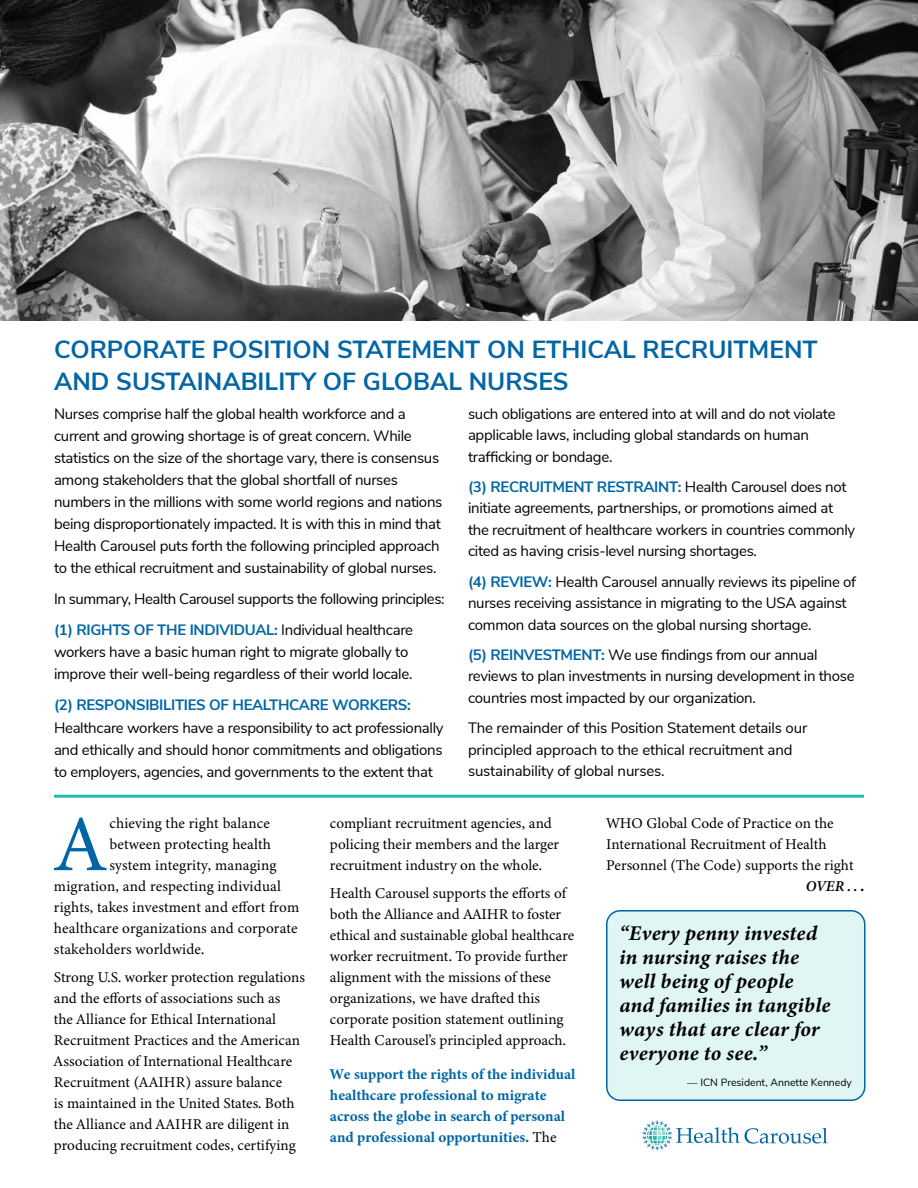
<style>
.page{position:relative;width:918px;height:1188px;background:#fff}
.page>*{position:absolute;margin:0;border:0;box-sizing:border-box;transform-origin:0 0}
.t1{font:79.65px "Minion Variable Concept";color:#0065a4}
.t2{font:700 24.75px/31.5px "Nunito Sans";color:#0065a4}
.t3{font:italic 21px/24px "Minion Variable Concept";letter-spacing:.035em;color:#000}
.t4{font:15px/21.5px "Nunito Sans";letter-spacing:-.02em;color:#000}
.t5{font:15px/21px "Minion Variable Concept";color:#000}
.t6{font:15px/21px "Minion Variable Concept";letter-spacing:.02em;color:#0065a4}
.t7{font:700 15px "Nunito Sans";letter-spacing:-.02em;color:#0065a4}
.t8{font:italic 15px "Minion Variable Concept";color:#000}
.t9{font:10.5px "Nunito Sans";color:#000}
.s1{font-weight:700;color:#0065a4}
.s2{color:#000}
.s3{font-style:normal}
</style>
<div class="page">
<img style="left:0;top:0;width:918px;height:320px">
<hr style="left:54px;top:795px;width:810px;height:3px;background:#22bcb9">
<div style="left:607px;top:911px;width:258px;height:189px;background:#e0f6f5;border-radius:14px"></div>
<div style="left:606px;top:910px;width:260px;height:191px;border:2px solid #0065a4;border-radius:14px"></div>
<svg style="left:642px;top:1120px;width:186px;height:30px"></svg>
<h2 class="t2" style="left:54px;top:332px;width:765px">CORPORATE POSITION STATEMENT ON ETHICAL RECRUITMENT<br>AND SUSTAINABILITY OF GLOBAL NURSES</h2>
<p class="t4" style="left:54px;top:402px;width:390px;line-height:22px">Nurses comprise half the global health workforce and a current and growing shortage is of great concern. While statistics on the size of the shortage vary, there is consensus among stakeholders that the global shortfall of nurses numbers in the millions with some world regions and nations being disproportionately impacted. It is with this in mind that Health Carousel puts forth the following principled approach to the ethical recruitment and sustainability of global nurses.</p>
<p class="t4" style="left:54px;top:583px;width:392px;line-height:31px">In summary, Health Carousel supports the following principles: <span class="s1">(1) RIGHTS OF THE INDIVIDUAL:</span> Individual healthcare</p>
<p class="t4" style="left:54px;top:640px;width:360px;line-height:22px">workers have a basic human right to migrate globally to improve their well-being regardless of their world locale.</p>
<p class="t7" style="left:54px;top:694px;width:358px">(2) RESPONSIBILITIES OF HEALTHCARE WORKERS:</p>
<p class="t4" style="left:54px;top:715px;width:391px;line-height:22px;text-align:justify">Healthcare workers have a responsibility to act professionally and ethically and should honor commitments and obligations to employers, agencies, and governments to the extent that</p>
<p class="t4" style="left:468px;top:402px;width:369px">such obligations are entered into at will and do not violate applicable laws, including global standards on human trafficking or bondage.</p>
<p class="t4" style="left:468px;top:475px;width:389px"><span class="s1">(3) RECRUITMENT RESTRAINT:</span> Health Carousel does not initiate agreements, partnerships, or promotions aimed at the recruitment of healthcare workers in countries commonly cited as having crisis-level nursing shortages.</p>
<p class="t4" style="left:468px;top:570px;width:390px"><span class="s1">(4) REVIEW:</span> Health Carousel annually reviews its pipeline of nurses receiving assistance in migrating to the USA against common data sources on the global nursing shortage.</p>
<p class="t4" style="left:468px;top:643px;width:388px"><span class="s1">(5) REINVESTMENT:</span> We use findings from our annual reviews to plan investments in nursing development in those countries most impacted by our organization.</p>
<p class="t4" style="left:468px;top:716px;width:341px">The remainder of this Position Statement details our principled approach to the ethical recruitment and sustainability of global nurses.</p>
<h1 class="t1" style="left:56px;top:789px;width:50px">A</h1>
<p class="t5" style="left:109px;top:813px;width:162px">chieving the right balance</p>
<p class="t5" style="left:109px;top:834px;width:163px">between protecting health</p>
<p class="t5" style="left:109px;top:855px;width:169px">system integrity, managing</p>
<p class="t5" style="left:54px;top:876px;width:228px">migration, and respecting individual</p>
<p class="t5" style="left:54px;top:897px;width:247px">rights, takes investment and effort from</p>
<p class="t5" style="left:54px;top:918px;width:245px">healthcare organizations and corporate</p>
<p class="t5" style="left:54px;top:939px;width:152px">stakeholders worldwide.</p>
<p class="t5" style="left:54px;top:966px;width:253px">Strong U.S. worker protection regulations and the efforts of associations such as<br>the Alliance for Ethical International Recruitment Practices and the American Association of International Healthcare Recruitment (AAIHR) assure balance<br>is maintained in the United States. Both the Alliance and AAIHR are diligent in producing recruitment codes, certifying</p>
<p class="t5" style="left:330px;top:813px;width:231px">compliant recruitment agencies, and policing their members and the larger recruitment industry on the whole.</p>
<p class="t5" style="left:330px;top:882px;width:246px">Health Carousel supports the efforts of both the Alliance and AAIHR to foster ethical and sustainable global healthcare worker recruitment. To provide further alignment with the missions of these organizations, we have drafted this corporate position statement outlining Health Carousel’s principled approach.</p>
<p class="t6" style="left:330px;top:1064px;width:247px">We support the rights of the individual healthcare professional to migrate across the globe in search of personal and professional opportunities. <span class="s2">The</span></p>
<p class="t5" style="left:606px;top:813px;width:229px">WHO Global Code of Practice on the</p>
<p class="t5" style="left:606px;top:834px;width:222px">International Recruitment of Health</p>
<p class="t5" style="left:606px;top:855px;width:249px">Personnel (The Code) supports the right</p>
<p class="t8" style="left:806px;top:876px;width:59px">OVER . . <span class="s3">.</span></p>
<h3 class="t3" style="left:620px;top:921px;width:212px">“Every penny invested in nursing raises the well being of people and families in tangible ways that are clear for everyone to see.”</h3>
<p class="t9" style="left:687px;top:1074px;width:166px">— ICN President, Annette Kennedy</p>
</div>
